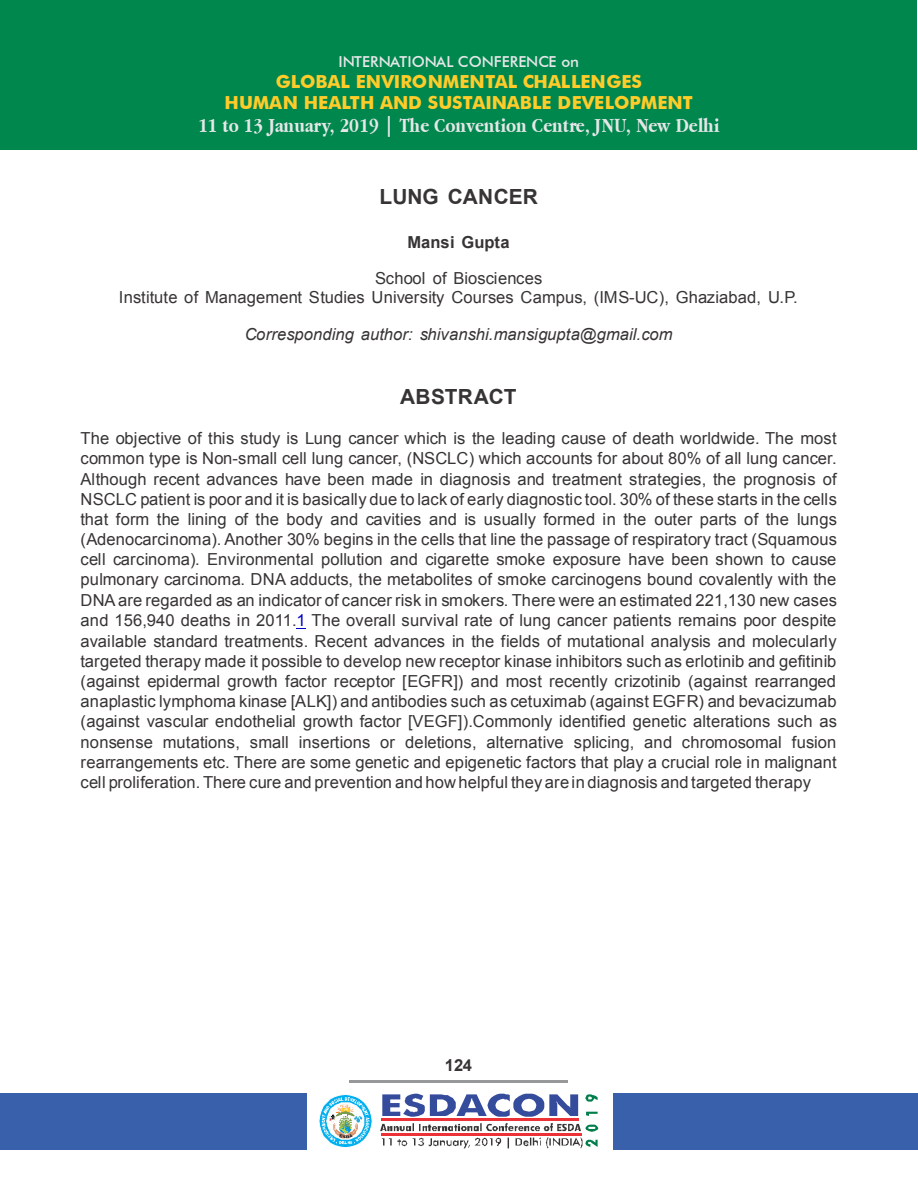
<style>
.page{position:relative;width:918px;height:1188px;background:#fff}
.page>*{position:absolute;margin:0;border:0;box-sizing:border-box;transform-origin:0 0}
.t1{font:700 20.85px "Apple Garamond";letter-spacing:.01em;color:#e6e7e8}
.t2{font:700 20.85px "Arial";color:#373435}
.t3{font:700 18px/21.6px "Futura BT";letter-spacing:-.005em;color:#ffcc29;text-align:center}
.t4{font:16.5px/20.2px "Arial";letter-spacing:.01em;color:#373435;text-align:center}
.t5{font:italic 16.5px "Arial";letter-spacing:.01em;color:#373435}
.t6{font:700 16.5px "Arial";color:#373435}
.t7{font:16.5px "Arial";color:#0000c4}
.t8{font:500 15.15px "Futura BT";letter-spacing:-.005em;color:#e6e7e8}
</style>
<div class="page">
<hr style="left:349px;top:1080px;width:219px;height:3px;background:#96989a">
<div style="left:0;top:0;width:917px;height:150px;background:#00874e"></div>
<svg style="left:319px;top:1094px;width:54px;height:54px"></svg>
<svg style="left:380px;top:1094px;width:218px;height:54px"></svg>
<div style="left:613px;top:1093px;width:304px;height:56px;background:#3961ab"></div>
<div style="left:0;top:1093px;width:307px;height:56px;background:#3961ab"></div>
<p class="t8" style="left:338px;top:55px;width:242px">INTERNATIONAL CONFERENCE on</p>
<p class="t3" style="left:225px;top:72px;width:469px">GLOBAL ENVIRONMENTAL CHALLENGES<br>HUMAN HEALTH AND SUSTAINABLE DEVELOPMENT</p>
<p class="t1" style="left:198px;top:118px;width:523px">11 to 13 January, 2019 | The Convention Centre, JNU, New Delhi</p>
<p class="t2" style="left:379px;top:189px;width:160px">LUNG CANCER</p>
<p class="t6" style="left:408px;top:236px;width:104px">Mansi Gupta</p>
<p class="t4" style="left:119px;top:271px;width:681px;line-height:18.8px">School of Biosciences<br>Institute of Management Studies University Courses Campus, (IMS-UC), Ghaziabad, U.P.</p>
<p class="t5" style="left:245px;top:328px;width:429px">Corresponding author: shivanshi.mansigupta@gmail.com</p>
<p class="t2" style="left:400px;top:389px;width:118px">ABSTRACT</p>
<p class="t4" style="left:81px;top:429px;width:758px;text-align:justify">The objective of this study is Lung cancer which is the leading cause of death worldwide. The most common type is Non-small cell lung cancer, (NSCLC) which accounts for about 80% of all lung cancer.<br>Although recent advances have been made in diagnosis and treatment strategies, the prognosis of NSCLC patient is poor and it is basically due to lack of early diagnostic tool. 30% of these starts in the cells that form the lining of the body and cavities and is usually formed in the outer parts of the lungs (Adenocarcinoma). Another 30% begins in the cells that line the passage of respiratory tract (Squamous cell carcinoma). Environmental pollution and cigarette smoke exposure have been shown to cause pulmonary carcinoma. DNA adducts, the metabolites of smoke carcinogens bound covalently with the DNA are regarded as an indicator of cancer risk in smokers. There were an estimated 221,130 new cases and 156,940 deaths in 2011. The overall survival rate of lung cancer patients remains poor despite available standard treatments. Recent advances in the fields of mutational analysis and molecularly targeted therapy made it possible to develop new receptor kinase inhibitors such as erlotinib and gefitinib (against epidermal growth factor receptor [EGFR]) and most recently crizotinib (against rearranged anaplastic lymphoma kinase [ALK]) and antibodies such as cetuximab (against EGFR) and bevacizumab (against vascular endothelial growth factor [VEGF]).Commonly identified genetic alterations such as nonsense mutations, small insertions or deletions, alternative splicing, and chromosomal fusion rearrangements etc. There are some genetic and epigenetic factors that play a crucial role in malignant cell proliferation. There cure and prevention and how helpful they are in diagnosis and targeted therapy</p>
<p class="t7" style="left:297px;top:614px;width:11px">1</p>
<p class="t6" style="left:445px;top:1059px;width:29px">124</p>
</div>
